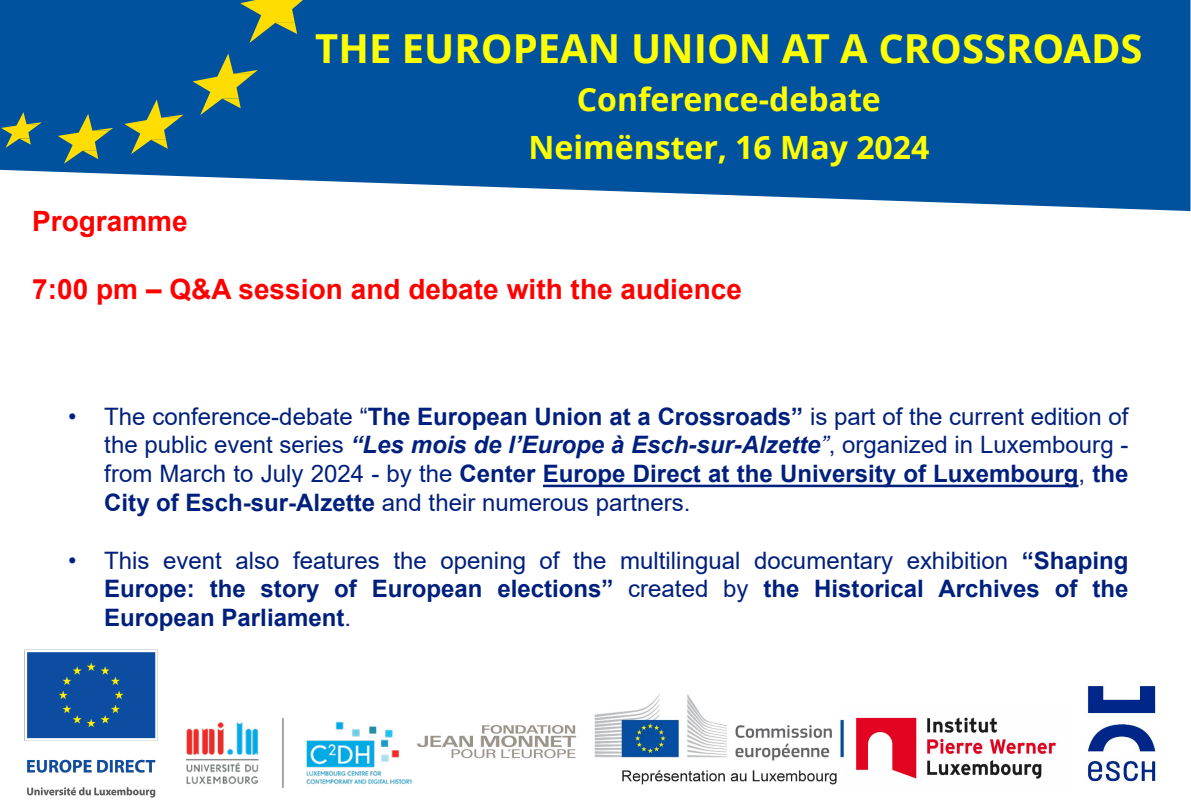
<style>
.page{position:relative;width:1191px;height:810px;background:#fff}
.page>*{position:absolute;margin:0;border:0;box-sizing:border-box;transform-origin:0 0}
.t1{font:700 40px "Open Sans";color:#ff0}
.t2{font:700 32px "Open Sans";color:#ff0}
.t3{font:700 28px "Arial";color:#f00}
.t4{font:24px/28.8px "Arial";color:#00207d;text-align:justify}
.t5{font:700 24px/28.8px "Arial";color:#00207d;text-align:justify}
.s1{font-weight:700}
.s2{font-weight:700;font-style:italic}
.s3{font-style:italic}
.s4{font-weight:400}
</style>
<div class="page">
<svg style="left:0;top:0;width:1190px;height:211px;fill:#00529f"></svg>
<svg style="left:124px;top:99px;width:59px;height:55px"></svg>
<svg style="left:192px;top:54px;width:66px;height:61px"></svg>
<svg style="left:240px;top:0;width:63px;height:43px"></svg>
<svg style="left:58px;top:114px;width:55px;height:50px"></svg>
<svg style="left:1px;top:112px;width:41px;height:36px"></svg>
<img style="left:186px;top:718px;width:226px;height:69px">
<img style="left:412px;top:725px;width:172px;height:39px">
<img style="left:1065px;top:666px;width:91px;height:116px">
<img style="left:588px;top:694px;width:256px;height:91px">
<img style="left:844px;top:717px;width:221px;height:62px">
<img style="left:24px;top:649px;width:134px;height:149px">
<svg style="left:543px;top:484px;width:535px;height:3px"></svg>
<p class="t3" style="left:32px;top:202px;width:157px">Programme</p>
<p class="t1" style="left:315px;top:20px;width:828px">THE EUROPEAN UNION AT A CROSSROADS</p>
<p class="t2" style="left:576px;top:77px;width:305px">Conference-debate</p>
<p class="t2" style="left:528px;top:125px;width:402px">Neimënster, 16 May 2024</p>
<p class="t3" style="left:32px;top:269px;width:711px">7:00 pm – Q&amp;A session and debate with the audience</p>
<p class="t4" style="left:104px;top:401px;width:1025px;text-indent:-36px">• The conference-debate “<span class="s1">The European Union at a Crossroads”</span> is part of the current edition of the public event series <span class="s2">“Les mois de l’Europe à Esch-sur-Alzette</span><span class="s3">”</span>, organized in Luxembourg - from March to July 2024 - by the <span class="s1">Center Europe Direct at the University of Luxembourg</span>, <span class="s1">the City of Esch-sur-Alzette</span> and their numerous partners.</p>
<p class="t5" style="left:104px;top:546px;width:1025px;text-indent:-36px"><span class="s4">• This event also features the opening of the multilingual documentary exhibition</span> “Shaping Europe: the story of European elections” <span class="s4">created by</span> the Historical Archives of the European Parliament<span class="s4">.</span></p>
</div>
